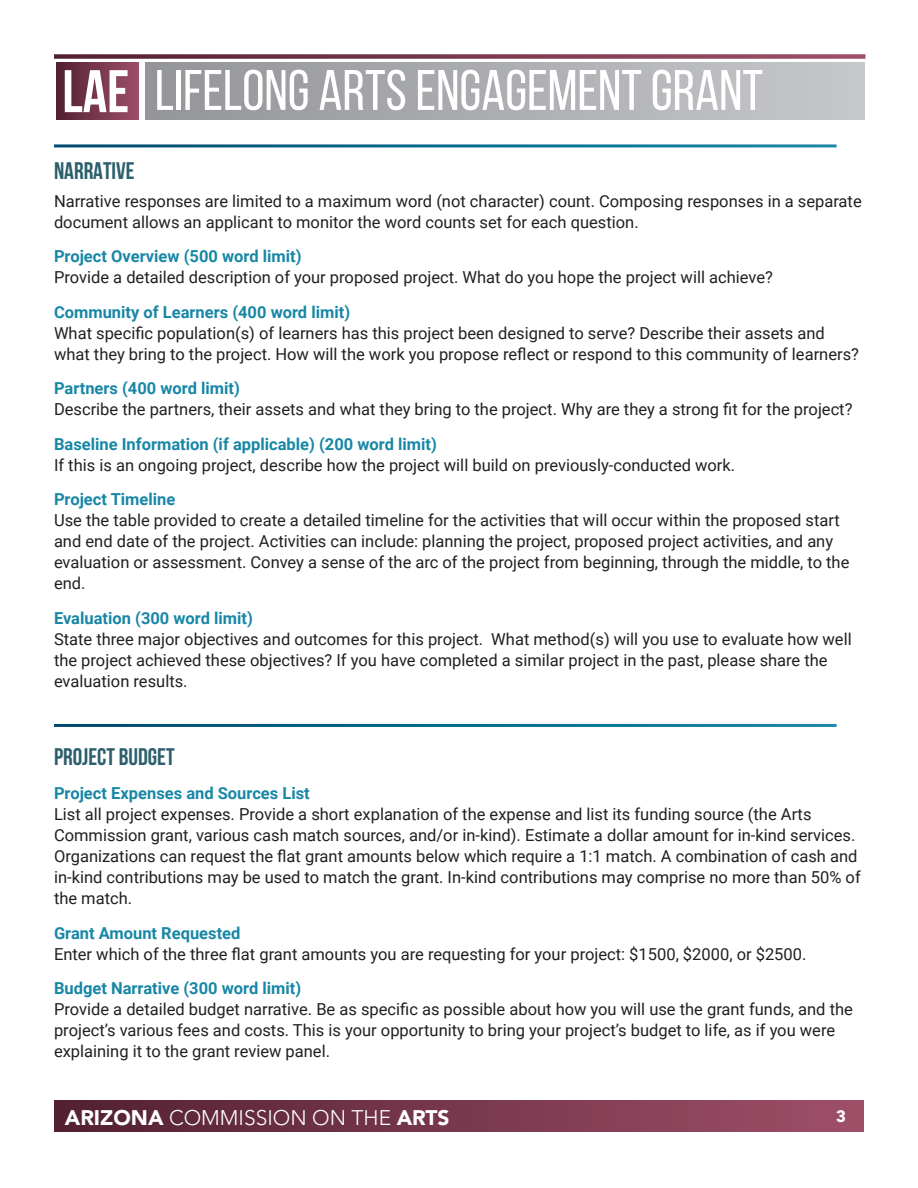
<style>
.page{position:relative;width:918px;height:1188px;background:#fff}
.page>*{position:absolute;margin:0;border:0;box-sizing:border-box;transform-origin:0 0}
.t1{font:57px "Bebas Neue";color:#fff}
.Header_3{font:700 24px "Bebas Neue";color:#2c5e6c}
.t2{font:300 21px "Avenir LT Std";color:#fff}
.Body_1{font:16.5px/21px "Roboto";color:#231f20}
.Header_5{font:700 16.5px "Roboto";color:#1887a6}
.t3{font:900 16.5px "Avenir LT Std";color:#fff}
.s1{font-weight:700;font-size:60px}
.s2{font-weight:900}
</style>
<div class="page">
<div style="left:55px;top:1101px;width:808px;height:31px;background:linear-gradient(to right,#522131,#9e5068)"></div>
<div style="left:145px;top:62px;width:720px;height:57px;background:linear-gradient(to right,#939598,#c7c8ca)"></div>
<div style="left:56px;top:62px;width:83px;height:58px;background:linear-gradient(to right,#522131,#9e4f68)"></div>
<svg style="left:54px;top:54px;width:812px;height:5px;background:#854c5e"></svg>
<h1 class="t1" style="left:62px;top:59px;width:702px"><span class="s1">LAE</span> LIFELONG ARTS ENGAGEMENT GRANT</h1>
<p class="Header_3" style="left:54px;top:157px;width:82px">NARRATIVE</p>
<p class="Body_1" style="left:54px;top:190px;width:809px">Narrative responses are limited to a maximum word (not character) count. Composing responses in a separate document allows an applicant to monitor the word counts set for each question.</p>
<p class="Header_5" style="left:54px;top:245px;width:249px">Project Overview (500 word limit)</p>
<p class="Body_1" style="left:54px;top:266px;width:720px">Provide a detailed description of your proposed project. What do you hope the project will achieve?</p>
<p class="Header_5" style="left:54px;top:300px;width:298px">Community of Learners (400 word limit)</p>
<p class="Body_1" style="left:54px;top:322px;width:806px">What specific population(s) of learners has this project been designed to serve? Describe their assets and what they bring to the project. How will the work you propose reflect or respond to this community of learners?</p>
<p class="Header_5" style="left:54px;top:377px;width:187px">Partners (400 word limit)</p>
<p class="Body_1" style="left:54px;top:398px;width:800px">Describe the partners, their assets and what they bring to the project. Why are they a strong fit for the project?</p>
<p class="Header_5" style="left:54px;top:432px;width:385px">Baseline Information (if applicable) (200 word limit)</p>
<p class="Body_1" style="left:54px;top:454px;width:683px">If this is an ongoing project, describe how the project will build on previously-conducted work.</p>
<p class="Header_5" style="left:54px;top:488px;width:123px">Project Timeline</p>
<p class="Body_1" style="left:54px;top:509px;width:797px">Use the table provided to create a detailed timeline for the activities that will occur within the proposed start and end date of the project. Activities can include: planning the project, proposed project activities, and any evaluation or assessment. Convey a sense of the arc of the project from beginning, through the middle, to the end.</p>
<p class="Header_5" style="left:54px;top:606px;width:201px">Evaluation (300 word limit)</p>
<p class="Body_1" style="left:54px;top:628px;width:799px">State three major objectives and outcomes for this project. What method(s) will you use to evaluate how well the project achieved these objectives? If you have completed a similar project in the past, please share the evaluation results.</p>
<p class="Header_3" style="left:54px;top:743px;width:122px">PROJECT BUDGET</p>
<p class="Header_5" style="left:54px;top:782px;width:257px">Project Expenses and Sources List</p>
<p class="Body_1" style="left:54px;top:803px;width:808px">List all project expenses. Provide a short explanation of the expense and list its funding source (the Arts Commission grant, various cash match sources, and/or in-kind). Estimate a dollar amount for in-kind services.<br>Organizations can request the flat grant amounts below which require a 1:1 match. A combination of cash and in-kind contributions may be used to match the grant. In-kind contributions may comprise no more than 50% of the match.</p>
<p class="Header_5" style="left:54px;top:921px;width:188px">Grant Amount Requested</p>
<p class="Body_1" style="left:54px;top:943px;width:754px">Enter which of the three flat grant amounts you are requesting for your project: $1500, $2000, or $2500.</p>
<p class="Header_5" style="left:54px;top:977px;width:249px">Budget Narrative (300 word limit)</p>
<p class="Body_1" style="left:54px;top:998px;width:800px">Provide a detailed budget narrative. Be as specific as possible about how you will use the grant funds, and the project’s various fees and costs. This is your opportunity to bring your project’s budget to life, as if you were explaining it to the grant review panel.</p>
<p class="t2" style="left:65px;top:1106px;width:386px"><span class="s2">ARIZONA</span> COMMISSION ON THE <span class="s2">ARTS</span></p>
<p class="t3" style="left:836px;top:1106px;width:11px">3</p>
</div>
